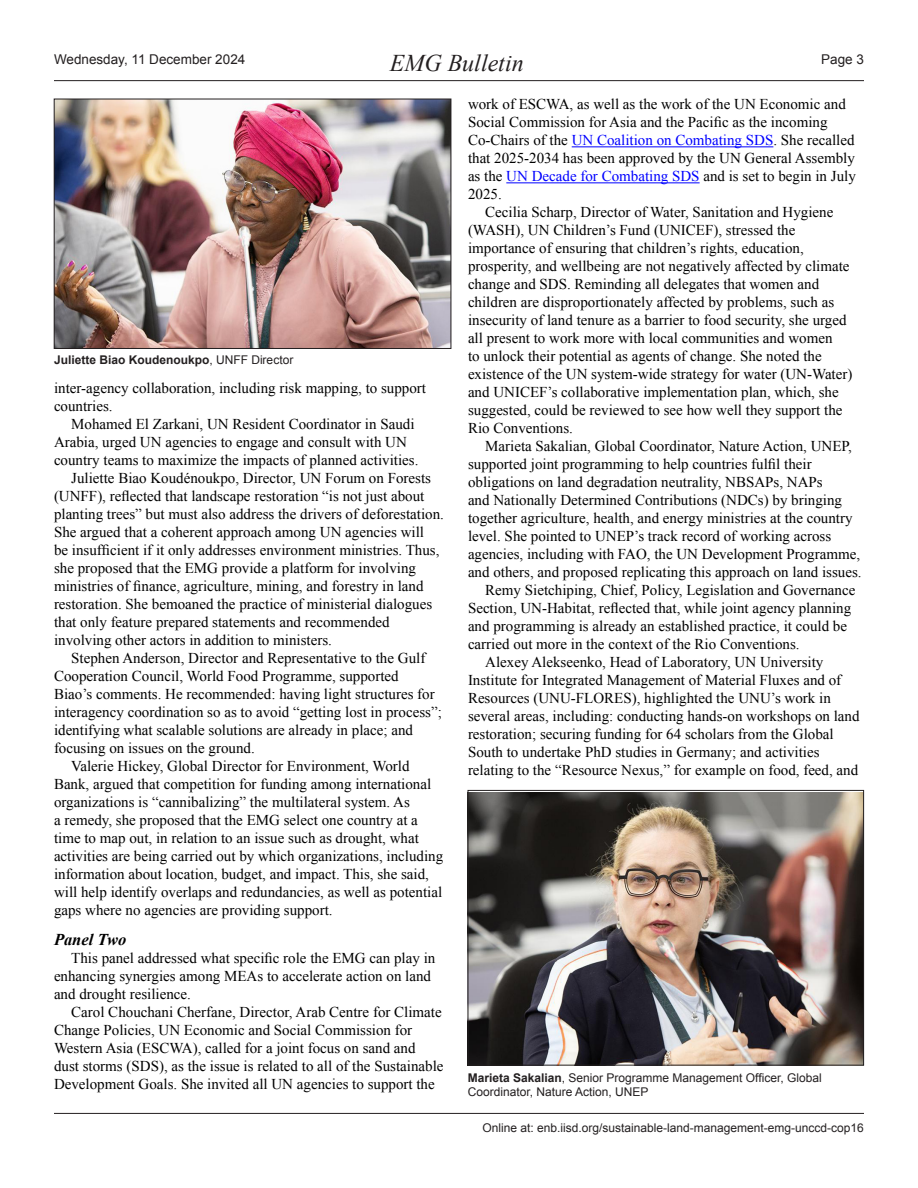
<style>
.page{position:relative;width:918px;height:1188px;background:#fff}
.page>*{position:absolute;margin:0;border:0;box-sizing:border-box;transform-origin:0 0}
.t1{font:italic 24px "Times New Roman";color:#231f20}
.ENB_-_Headline_3{font:italic 700 16.5px "Times New Roman";color:#000}
.ENB_-_Body{font:15px/18px "Times New Roman";color:#000}
.t2{font:13.5px "Arial";color:#231f20}
.t3{font:12px/14.4px "Arial";color:#231f20}
.t4{font:700 12px "Arial";color:#231f20}
.s1{font-weight:400}
.s2{color:#00f}
.s3{font-weight:700}
</style>
<div class="page">
<hr style="left:54px;top:80px;width:810px;height:1px;background:#231f20">
<hr style="left:54px;top:1113px;width:810px;height:1px;background:#231f20">
<hr style="left:572px;top:146px;width:201px;height:1px;background:#00f">
<hr style="left:506px;top:182px;width:194px;height:1px;background:#00f">
<img style="left:56px;top:101px;width:393px;height:246px">
<div style="left:54px;top:99px;width:397px;height:250px;border:1px solid #231f20"></div>
<img style="left:470px;top:792px;width:392px;height:271px">
<div style="left:468px;top:790px;width:396px;height:275px;border:1px solid #231f20"></div>
<h1 class="t1" style="left:390px;top:46px;width:135px">EMG Bulletin</h1>
<p class="t2" style="left:54px;top:50px;width:193px">Wednesday, 11 December 2024</p>
<p class="t2" style="left:821px;top:50px;width:44px">Page 3</p>
<p class="t4" style="left:54px;top:352px;width:241px">Juliette Biao Koudenoukpo<span class="s1">, UNFF Director</span></p>
<p class="ENB_-_Body" style="left:54px;top:378px;width:374px">inter-agency collaboration, including risk mapping, to support countries.</p>
<p class="ENB_-_Body" style="left:54px;top:414px;width:366px;text-indent:17px">Mohamed El Zarkani, UN Resident Coordinator in Saudi<br>Arabia, urged UN agencies to engage and consult with UN country teams to maximize the impacts of planned activities.</p>
<p class="ENB_-_Body" style="left:54px;top:468px;width:391px;text-indent:17px">Juliette Biao Koudénoukpo, Director, UN Forum on Forests (UNFF), reflected that landscape restoration “is not just about planting trees” but must also address the drivers of deforestation.<br>She argued that a coherent approach among UN agencies will<br>be insufficient if it only addresses environment ministries. Thus, she proposed that the EMG provide a platform for involving ministries of finance, agriculture, mining, and forestry in land restoration. She bemoaned the practice of ministerial dialogues that only feature prepared statements and recommended involving other actors in addition to ministers.</p>
<p class="ENB_-_Body" style="left:54px;top:648px;width:389px;text-indent:17px">Stephen Anderson, Director and Representative to the Gulf Cooperation Council, World Food Programme, supported<br>Biao’s comments. He recommended: having light structures for interagency coordination so as to avoid “getting lost in process”; identifying what scalable solutions are already in place; and focusing on issues on the ground.</p>
<p class="ENB_-_Body" style="left:54px;top:756px;width:391px;text-indent:17px">Valerie Hickey, Global Director for Environment, World Bank, argued that competition for funding among international organizations is “cannibalizing” the multilateral system. As<br>a remedy, she proposed that the EMG select one country at a time to map out, in relation to an issue such as drought, what activities are being carried out by which organizations, including information about location, budget, and impact. This, she said, will help identify overlaps and redundancies, as well as potential gaps where no agencies are providing support.</p>
<p class="ENB_-_Headline_3" style="left:54px;top:928px;width:74px">Panel Two</p>
<p class="ENB_-_Body" style="left:54px;top:949px;width:383px;text-indent:17px">This panel addressed what specific role the EMG can play in enhancing synergies among MEAs to accelerate action on land and drought resilience.</p>
<p class="ENB_-_Body" style="left:54px;top:1003px;width:391px;text-indent:17px">Carol Chouchani Cherfane, Director, Arab Centre for Climate Change Policies, UN Economic and Social Commission for Western Asia (ESCWA), called for a joint focus on sand and dust storms (SDS), as the issue is related to all of the Sustainable Development Goals. She invited all UN agencies to support the</p>
<p class="ENB_-_Body" style="left:468px;top:95px;width:389px">work of ESCWA, as well as the work of the UN Economic and Social Commission for Asia and the Pacific as the incoming Co-Chairs of the <span class="s2">UN Coalition on Combating SDS</span>. She recalled that 2025-2034 has been approved by the UN General Assembly as the <span class="s2">UN Decade for Combating SDS</span> and is set to begin in July 2025.</p>
<p class="ENB_-_Body" style="left:468px;top:203px;width:386px;text-indent:17px">Cecilia Scharp, Director of Water, Sanitation and Hygiene (WASH), UN Children’s Fund (UNICEF), stressed the importance of ensuring that children’s rights, education, prosperity, and wellbeing are not negatively affected by climate change and SDS. Reminding all delegates that women and children are disproportionately affected by problems, such as insecurity of land tenure as a barrier to food security, she urged all present to work more with local communities and women<br>to unlock their potential as agents of change. She noted the existence of the UN system-wide strategy for water (UN-Water) and UNICEF’s collaborative implementation plan, which, she suggested, could be reviewed to see how well they support the Rio Conventions.</p>
<p class="ENB_-_Body" style="left:468px;top:437px;width:395px;text-indent:17px">Marieta Sakalian, Global Coordinator, Nature Action, UNEP, supported joint programming to help countries fulfil their obligations on land degradation neutrality, NBSAPs, NAPs<br>and Nationally Determined Contributions (NDCs) by bringing together agriculture, health, and energy ministries at the country level. She pointed to UNEP’s track record of working across agencies, including with FAO, the UN Development Programme, and others, and proposed replicating this approach on land issues.</p>
<p class="ENB_-_Body" style="left:468px;top:581px;width:389px;text-indent:17px">Remy Sietchiping, Chief, Policy, Legislation and Governance Section, UN-Habitat, reflected that, while joint agency planning and programming is already an established practice, it could be carried out more in the context of the Rio Conventions.</p>
<p class="ENB_-_Body" style="left:468px;top:653px;width:393px;text-indent:17px">Alexey Alekseenko, Head of Laboratory, UN University Institute for Integrated Management of Material Fluxes and of Resources (UNU-FLORES), highlighted the UNU’s work in several areas, including: conducting hands-on workshops on land restoration; securing funding for 64 scholars from the Global South to undertake PhD studies in Germany; and activities relating to the “Resource Nexus,” for example on food, feed, and</p>
<p class="t3" style="left:468px;top:1070px;width:356px"><span class="s3">Marieta Sakalian</span>, Senior Programme Management Officer, Global<br>Coordinator, Nature Action, UNEP</p>
<p class="t3" style="left:482px;top:1121px;width:383px">Online at: enb.iisd.org/sustainable-land-management-emg-unccd-cop16</p>
</div>
